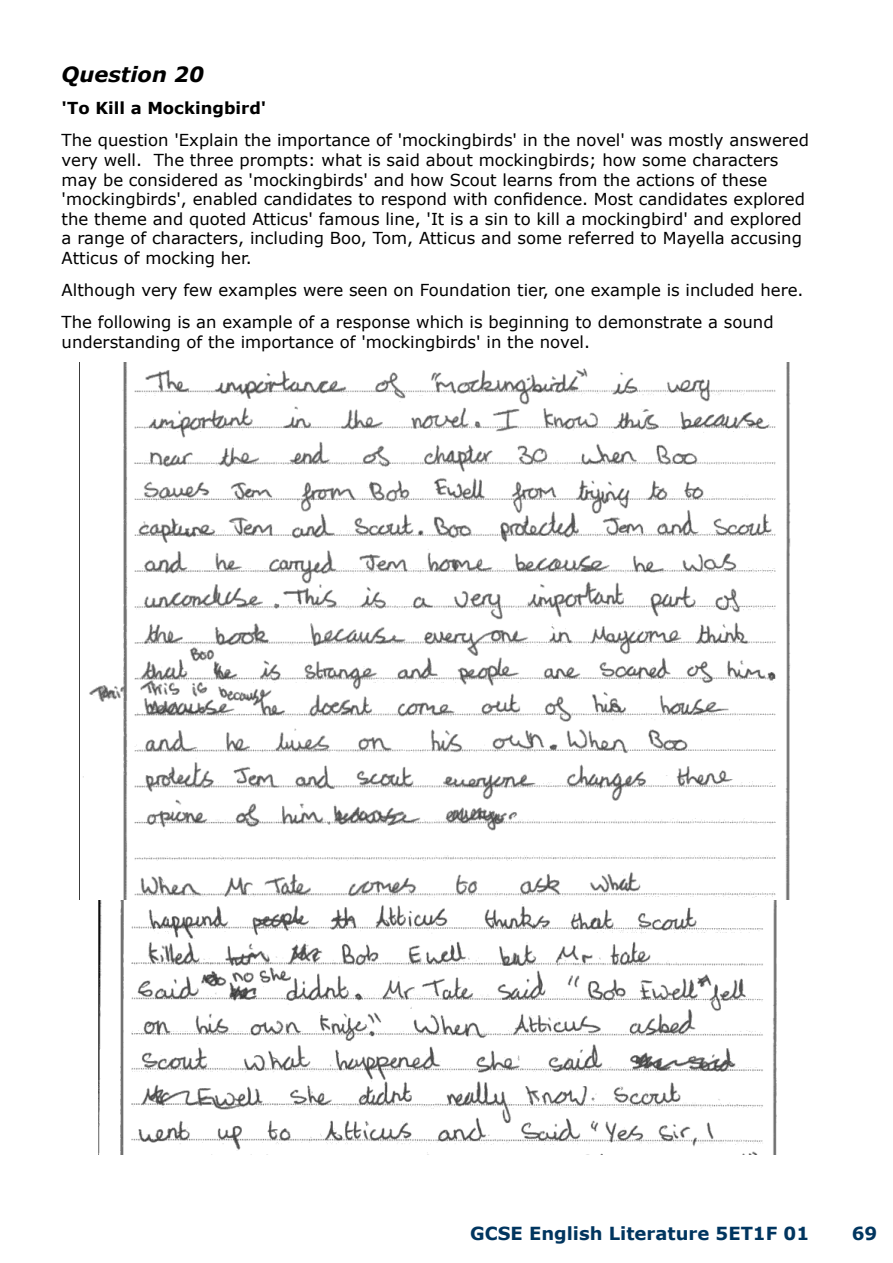
<style>
.page{position:relative;width:893px;height:1263px;background:#fff}
.page>*{position:absolute;margin:0;border:0;box-sizing:border-box;transform-origin:0 0}
.t1{font:italic 700 21px "Verdana";color:#000}
.t2{font:700 18px "Verdana";color:#00355f}
.t3{font:16.5px/19.5px "Verdana";color:#000}
.t4{font:700 16.5px "Verdana";color:#000}
</style>
<div class="page">
<img style="left:79px;top:362px;width:712px;height:792px">
<p class="t1" style="left:62px;top:59px;width:144px">Question 20</p>
<p class="t4" style="left:62px;top:97px;width:206px">'To Kill a Mockingbird'</p>
<p class="t3" style="left:62px;top:131px;width:749px">The question 'Explain the importance of 'mockingbirds' in the novel' was mostly answered very well. The three prompts: what is said about mockingbirds; how some characters may be considered as 'mockingbirds' and how Scout learns from the actions of these 'mockingbirds', enabled candidates to respond with confidence. Most candidates explored the theme and quoted Atticus' famous line, 'It is a sin to kill a mockingbird' and explored a range of characters, including Boo, Tom, Atticus and some referred to Mayella accusing Atticus of mocking her.</p>
<p class="t3" style="left:62px;top:273px;width:743px;line-height:32.2px">Although very few examples were seen on Foundation tier, one example is included here.<br>The following is an example of a response which is beginning to demonstrate a sound</p>
<p class="t3" style="left:62px;top:332px;width:530px">understanding of the importance of 'mockingbirds' in the novel.</p>
<p class="t2" style="left:470px;top:1221px;width:340px">GCSE English Literature 5ET1F 01</p>
<p class="t2" style="left:852px;top:1221px;width:27px">69</p>
</div>
